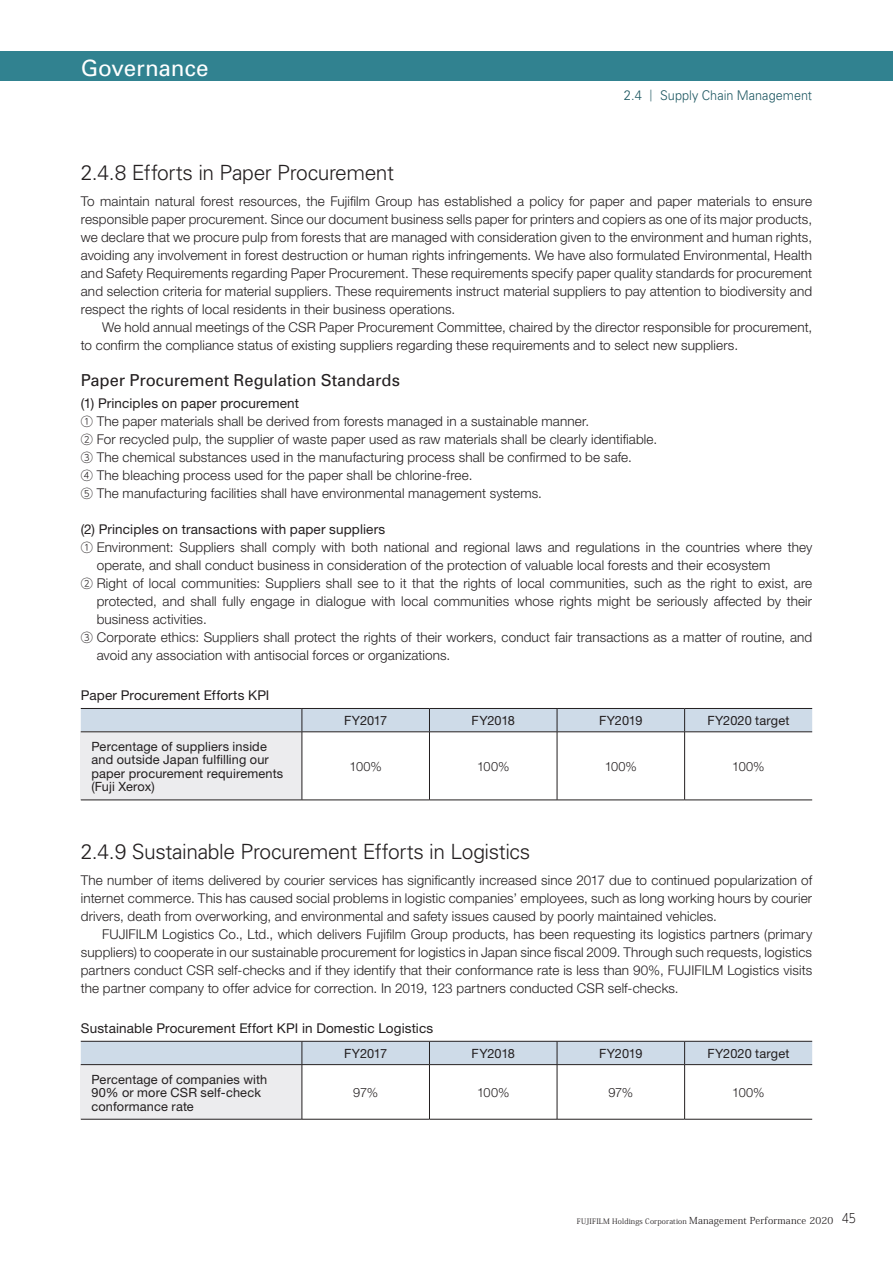
<style>
.page{position:relative;width:893px;height:1263px;background:#fff}
.page>*{position:absolute;margin:0;border:0;box-sizing:border-box;transform-origin:0 0}
.t1{font:22.5px "Univers";letter-spacing:-.005em;color:#fff}
.t2{font:300 21px "Univers";letter-spacing:-.02em;color:#231f20}
.t3{font:16.5px "Univers";letter-spacing:-.005em;color:#231f20}
.t4{font:300 13.5px/18px "Helvetica Neue LT Std";letter-spacing:.01em;color:#231f20;text-align:justify}
.t5{font:13.5px "Helvetica Neue LT Std";letter-spacing:.01em;color:#231f20}
.t6{font:300 13.35px "Univers";letter-spacing:.005em;color:#1d5761;scale:.95 1}
.t7{font:12.75px/13.5px "Helvetica Neue LT Std";letter-spacing:.01em;color:#231f20}
.t8{font:300 12.75px "Helvetica Neue LT Std";letter-spacing:-.025em;color:#231f20}
.t9{font:7.5px "Koz Min Pro";letter-spacing:.02em;color:#231f20}
.s1{font-size:13.65px}
.s2{font-family:"UD Shin Go Pro";font-size:11.7px}
.s3{font-weight:400}
.s4{font-family:"UD Shin Go Pro";font-size:12.15px}
.s5{font-size:9.6px}
.s6{font-family:"UD Shin Go Pro";font-weight:300;font-size:12.75px}
</style>
<div class="page">
<div style="left:0;top:51px;width:893px;height:30px;background:#318290"></div>
<hr style="left:302px;top:800px;width:127px;height:1px;background:#231f20">
<svg style="left:81px;top:708px;width:731px;height:92px"></svg>
<hr style="left:81px;top:731px;width:221px;height:1px;background:#231f20">
<hr style="left:81px;top:800px;width:221px;height:1px;background:#231f20">
<hr style="left:429px;top:800px;width:128px;height:1px;background:#231f20">
<hr style="left:302px;top:732px;width:1px;height:68px;background:#231f20">
<hr style="left:429px;top:732px;width:1px;height:68px;background:#231f20">
<hr style="left:557px;top:732px;width:1px;height:68px;background:#231f20">
<hr style="left:557px;top:800px;width:128px;height:1px;background:#231f20">
<hr style="left:685px;top:800px;width:127px;height:1px;background:#231f20">
<hr style="left:302px;top:1119px;width:127px;height:1px;background:#231f20">
<hr style="left:81px;top:1119px;width:221px;height:1px;background:#231f20">
<hr style="left:429px;top:1119px;width:128px;height:1px;background:#231f20">
<hr style="left:557px;top:1119px;width:128px;height:1px;background:#231f20">
<svg style="left:81px;top:1041px;width:731px;height:78px"></svg>
<hr style="left:557px;top:1065px;width:1px;height:54px;background:#231f20">
<hr style="left:685px;top:1119px;width:127px;height:1px;background:#231f20">
<h1 class="t1" style="left:81px;top:55px;width:130px">Governance</h1>
<p class="t6" style="left:624px;top:87px;width:200px"><span class="s1">2</span>.<span class="s1">4</span> <span class="s2">｜</span> Supply Chain Management</p>
<h2 class="t2" style="left:81px;top:160px;width:315px">2.4.8 Efforts in Paper Procurement</h2>
<p class="t4" style="left:81px;top:192px;width:733px">To maintain natural forest resources, the Fujifilm Group has established a policy for paper and paper materials to ensure responsible paper procurement. Since our document business sells paper for printers and copiers as one of its major products, we declare that we procure pulp from forests that are managed with consideration given to the environment and human rights, avoiding any involvement in forest destruction or human rights infringements. We have also formulated Environmental, Health and Safety Requirements regarding Paper Procurement. These requirements specify paper quality standards for procurement and selection criteria for material suppliers. These requirements instruct material suppliers to pay attention to biodiversity and respect the rights of local residents in their business operations.</p>
<p class="t4" style="left:81px;top:318px;width:733px;text-indent:21px">We hold annual meetings of the CSR Paper Procurement Committee, chaired by the director responsible for procurement, to confirm the compliance status of existing suppliers regarding these requirements and to select new suppliers.</p>
<p class="t3" style="left:81px;top:371px;width:321px">Paper Procurement Regulation Standards</p>
<p class="t4" style="left:81px;top:394px;width:578px;text-align:left"><span class="s3">(1) Principles on paper procurement<br></span><span class="s4">①</span> The paper materials shall be derived from forests managed in a sustainable manner.<br><span class="s4">②</span> For recycled pulp, the supplier of waste paper used as raw materials shall be clearly identifiable.<br><span class="s4">③</span> The chemical substances used in the manufacturing process shall be confirmed to be safe.<br><span class="s4">④</span> The bleaching process used for the paper shall be chlorine-free.<br><span class="s4">⑤</span> The manufacturing facilities shall have environmental management systems.</p>
<p class="t5" style="left:81px;top:522px;width:306px">(2) Principles on transactions with paper suppliers</p>
<p class="t4" style="left:81px;top:538px;width:733px"><span class="s4">①</span> Environment: Suppliers shall comply with both national and regional laws and regulations in the countries where they</p>
<p class="t4" style="left:97px;top:556px;width:675px">operate, and shall conduct business in consideration of the protection of valuable local forests and their ecosystem</p>
<p class="t4" style="left:81px;top:574px;width:733px"><span class="s4">②</span> Right of local communities: Suppliers shall see to it that the rights of local communities, such as the right to exist, are</p>
<p class="t4" style="left:97px;top:592px;width:717px">protected, and shall fully engage in dialogue with local communities whose rights might be seriously affected by their</p>
<p class="t4" style="left:97px;top:610px;width:112px">business activities.</p>
<p class="t4" style="left:81px;top:628px;width:733px"><span class="s4">③</span> Corporate ethics: Suppliers shall protect the rights of their workers, conduct fair transactions as a matter of routine, and</p>
<p class="t4" style="left:97px;top:646px;width:355px">avoid any association with antisocial forces or organizations.</p>
<p class="t5" style="left:81px;top:687px;width:190px">Paper Procurement Efforts KPI</p>
<p class="t7" style="left:344px;top:714px;width:45px">FY2017</p>
<p class="t7" style="left:472px;top:714px;width:45px">FY2018</p>
<p class="t7" style="left:599px;top:714px;width:45px">FY2019</p>
<p class="t7" style="left:707px;top:714px;width:83px">FY2020 target</p>
<p class="t7" style="left:91px;top:739px;width:193px">Percentage of suppliers inside and outside Japan fulfilling our paper procurement requirements (Fuji Xerox)</p>
<p class="t8" style="left:350px;top:759px;width:34px">100%</p>
<p class="t8" style="left:477px;top:759px;width:34px">100%</p>
<p class="t8" style="left:605px;top:759px;width:34px">100%</p>
<p class="t8" style="left:732px;top:759px;width:34px">100%</p>
<h2 class="t2" style="left:81px;top:839px;width:451px">2.4.9 Sustainable Procurement Efforts in Logistics</h2>
<p class="t4" style="left:81px;top:871px;width:733px">The number of items delivered by courier services has significantly increased since 2017 due to continued popularization of internet commerce. This has caused social problems in logistic companies’ employees, such as long working hours by courier drivers, death from overworking, and environmental and safety issues caused by poorly maintained vehicles.</p>
<p class="t4" style="left:81px;top:925px;width:733px;text-indent:21px">FUJIFILM Logistics Co., Ltd., which delivers Fujifilm Group products, has been requesting its logistics partners (primary suppliers) to cooperate in our sustainable procurement for logistics in Japan since fiscal 2009. Through such requests, logistics partners conduct CSR self-checks and if they identify that their conformance rate is less than 90%, FUJIFILM Logistics visits the partner company to offer advice for correction. In 2019, 123 partners conducted CSR self-checks.</p>
<p class="t5" style="left:81px;top:1020px;width:354px">Sustainable Procurement Effort KPI in Domestic Logistics</p>
<p class="t7" style="left:344px;top:1047px;width:45px">FY2017</p>
<p class="t7" style="left:472px;top:1047px;width:45px">FY2018</p>
<p class="t7" style="left:599px;top:1047px;width:45px">FY2019</p>
<p class="t7" style="left:707px;top:1047px;width:83px">FY2020 target</p>
<p class="t7" style="left:91px;top:1072px;width:177px">Percentage of companies with<br>90% or more CSR self-check conformance rate</p>
<p class="t8" style="left:353px;top:1085px;width:26px">97%</p>
<p class="t8" style="left:477px;top:1085px;width:34px">100%</p>
<p class="t8" style="left:608px;top:1085px;width:26px">97%</p>
<p class="t8" style="left:732px;top:1085px;width:34px">100%</p>
<p class="t9" style="left:577px;top:1215px;width:281px">FUJIFILM Holdings Corporation <span class="s5">Management Performance 2020</span> <span class="s6">45</span></p>
</div>
